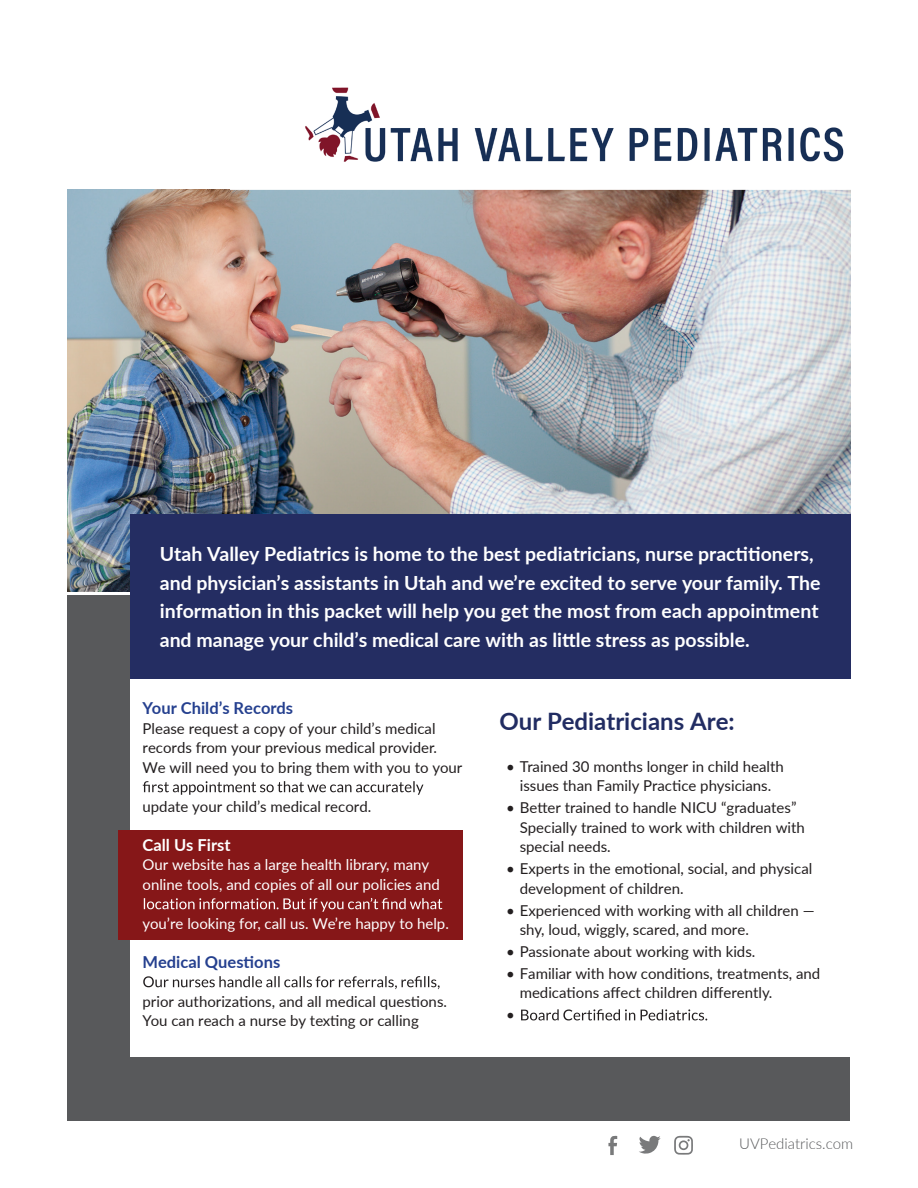
<style>
.page{position:relative;width:918px;height:1188px;background:#fff}
.page>*{position:absolute;margin:0;border:0;box-sizing:border-box;transform-origin:0 0}
.t1{font:700 24px "Lato";color:#212c62}
.t2{font:700 19.5px/28.5px "Lato";color:#fff}
.t3{font:700 16.5px "Lato";color:#25408f}
.t4{font:700 16.5px "Lato";color:#fff}
.t5{font:15px/19.5px "Lato";color:#231f20}
.t6{font:15px/19.5px "Lato";color:#fff}
.t7{font:300 15px "Lato";color:#58595b}
</style>
<div class="page">
<svg style="left:674px;top:1136px;width:19px;height:19px"></svg>
<svg style="left:639px;top:1136px;width:22px;height:18px"></svg>
<svg style="left:608px;top:1136px;width:9px;height:19px"></svg>
<img style="left:68px;top:190px;width:782px;height:402px">
<img style="left:305px;top:87px;width:539px;height:75px">
<div style="left:68px;top:595px;width:782px;height:525px;background:#58595b"></div>
<div style="left:130px;top:592px;width:722px;height:465px;background:#fff"></div>
<div style="left:130px;top:514px;width:720px;height:164px;background:#242d62"></div>
<svg style="left:521px;top:1009px;width:186px;height:11px"></svg>
<div style="left:118px;top:830px;width:345px;height:110px;background:#861718"></div>
<svg style="left:143px;top:781px;width:280px;height:14px"></svg>
<svg style="left:144px;top:898px;width:298px;height:14px"></svg>
<svg style="left:143px;top:976px;width:297px;height:13px"></svg>
<p class="t2" style="left:160px;top:539px;width:662px">Utah Valley Pediatrics is home to the best pediatricians, nurse practitioners, and physician’s assistants in Utah and we’re excited to serve your family. The information in this packet will help you get the most from each appointment and manage your child’s medical care with as little stress as possible.</p>
<p class="t3" style="left:143px;top:696px;width:152px">Your Child’s Records</p>
<p class="t5" style="left:143px;top:718px;width:321px">Please request a copy of your child’s medical records from your previous medical provider.<br>We will need you to bring them with you to your</p>
<p class="t5" style="left:143px;top:796px;width:230px">update your child’s medical record.</p>
<p class="t4" style="left:143px;top:833px;width:90px">Call Us First</p>
<p class="t6" style="left:143px;top:854px;width:299px">Our website has a large health library, many online tools, and copies of all our policies and</p>
<p class="t6" style="left:143px;top:913px;width:308px">you’re looking for, call us. We’re happy to help.</p>
<p class="t3" style="left:143px;top:950px;width:139px">Medical Questions</p>
<p class="t5" style="left:143px;top:991px;width:306px">prior authorizations, and all medical questions.<br>You can reach a nurse by texting or calling</p>
<h1 class="t1" style="left:500px;top:704px;width:237px">Our Pediatricians Are:</h1>
<p class="t5" style="left:506px;top:756px;width:279px;text-align:center">• Trained 30 months longer in child health issues than Family Practice physicians.</p>
<p class="t5" style="left:520px;top:797px;width:287px;text-indent:-14px">• Better trained to handle NICU “graduates”<br>Specially trained to work with children with special needs.</p>
<p class="t5" style="left:520px;top:858px;width:294px;text-indent:-13px">• Experts in the emotional, social, and physical development of children.</p>
<p class="t5" style="left:520px;top:900px;width:296px;text-indent:-14px">• Experienced with working with all children — shy, loud, wiggly, scared, and more.</p>
<p class="t5" style="left:506px;top:941px;width:251px">• Passionate about working with kids.</p>
<p class="t5" style="left:520px;top:963px;width:302px;text-indent:-14px">• Familiar with how conditions, treatments, and medications affect children differently.</p>
<p class="t5" style="left:506px;top:1005px;width:10px">•</p>
<p class="t7" style="left:739px;top:1133px;width:116px">UVPediatrics.com</p>
</div>
